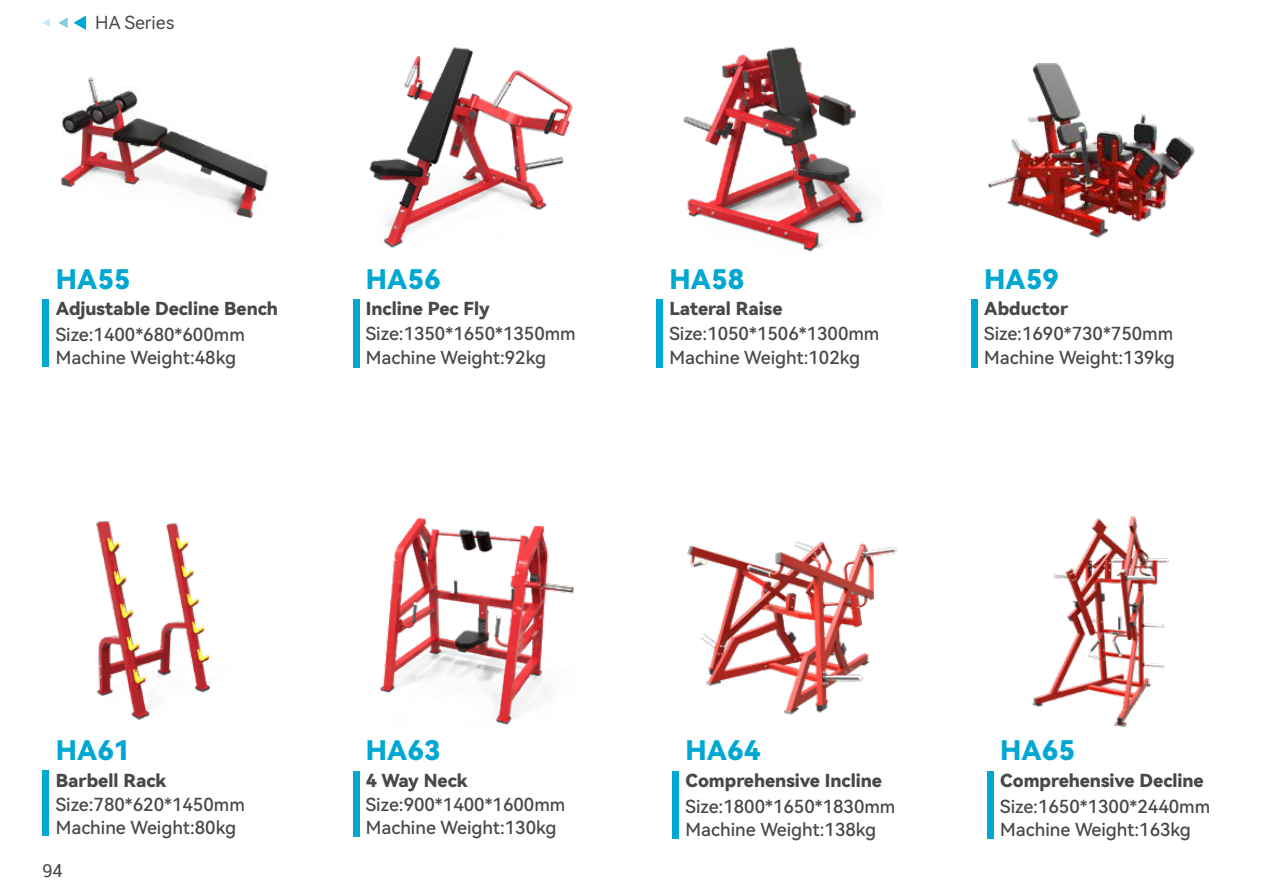
<style>
.page{position:relative;width:1263px;height:893px;background:#fff}
.page>*{position:absolute;margin:0;border:0;box-sizing:border-box;transform-origin:0 0}
.t1{font:27px "Harmony OS Sans SC Black";color:#00a7d3}
.t2{font:18px "Harmony OS Sans SC Medium";color:#484848}
.t3{font:18px "Harmony OS Sans SC Black";color:#484848}
.t4{font:18px "Harmony OS Sans SC";color:#484848}
.t5{font:18px "Roboto";color:#484848}
</style>
<div class="page">
<img style="left:96px;top:521px;width:114px;height:199px">
<div style="left:43px;top:771px;width:6px;height:65px;background:#00a7d3"></div>
<div style="left:353px;top:771px;width:6px;height:65px;background:#00a7d3"></div>
<img style="left:380px;top:517px;width:194px;height:208px">
<div style="left:672px;top:771px;width:7px;height:67px;background:#00a7d3"></div>
<img style="left:687px;top:541px;width:211px;height:174px">
<div style="left:987px;top:771px;width:7px;height:67px;background:#00a7d3"></div>
<img style="left:1032px;top:516px;width:137px;height:211px">
<div style="left:43px;top:299px;width:6px;height:67px;background:#00a7d3"></div>
<img style="left:60px;top:77px;width:208px;height:142px">
<img style="left:369px;top:47px;width:204px;height:201px">
<div style="left:353px;top:299px;width:6px;height:69px;background:#00a7d3"></div>
<img style="left:683px;top:46px;width:189px;height:206px">
<div style="left:656px;top:299px;width:7px;height:68px;background:#00a7d3"></div>
<div style="left:971px;top:299px;width:7px;height:68px;background:#00a7d3"></div>
<img style="left:988px;top:63px;width:207px;height:175px">
<svg style="left:74px;top:16px;width:12px;height:14px"></svg>
<svg style="left:58px;top:17px;width:10px;height:11px"></svg>
<svg style="left:43px;top:18px;width:7px;height:9px"></svg>
<p class="t4" style="left:95px;top:10px;width:80px">HA Series</p>
<h1 class="t1" style="left:56px;top:260px;width:76px">HA55</h1>
<h1 class="t1" style="left:366px;top:260px;width:76px">HA56</h1>
<h1 class="t1" style="left:669px;top:260px;width:76px">HA58</h1>
<h1 class="t1" style="left:984px;top:260px;width:76px">HA59</h1>
<p class="t3" style="left:56px;top:296px;width:224px">Adjustable Decline Bench</p>
<p class="t3" style="left:366px;top:296px;width:125px">Incline Pec Fly</p>
<p class="t3" style="left:669px;top:296px;width:115px">Lateral Raise</p>
<p class="t3" style="left:984px;top:296px;width:86px">Abductor</p>
<p class="t2" style="left:56px;top:322px;width:190px">Size:1400*680*600mm</p>
<p class="t2" style="left:366px;top:321px;width:211px">Size:1350*1650*1350mm</p>
<p class="t2" style="left:669px;top:321px;width:211px">Size:1050*1506*1300mm</p>
<p class="t2" style="left:984px;top:321px;width:190px">Size:1690*730*750mm</p>
<p class="t2" style="left:56px;top:345px;width:182px">Machine Weight:48kg</p>
<p class="t2" style="left:366px;top:344px;width:182px">Machine Weight:92kg</p>
<p class="t2" style="left:669px;top:344px;width:192px">Machine Weight:102kg</p>
<p class="t2" style="left:984px;top:344px;width:192px">Machine Weight:139kg</p>
<h1 class="t1" style="left:56px;top:732px;width:76px">HA61</h1>
<p class="t3" style="left:56px;top:768px;width:112px">Barbell Rack</p>
<h1 class="t1" style="left:366px;top:732px;width:76px">HA63</h1>
<h1 class="t1" style="left:685px;top:732px;width:76px">HA64</h1>
<h1 class="t1" style="left:1000px;top:732px;width:76px">HA65</h1>
<p class="t3" style="left:366px;top:768px;width:103px">4 Way Neck</p>
<p class="t3" style="left:686px;top:768px;width:198px">Comprehensive Incline</p>
<p class="t3" style="left:1000px;top:768px;width:205px">Comprehensive Decline</p>
<p class="t2" style="left:56px;top:792px;width:190px">Size:780*620*1450mm</p>
<p class="t2" style="left:366px;top:792px;width:201px">Size:900*1400*1600mm</p>
<p class="t2" style="left:686px;top:794px;width:211px">Size:1800*1650*1830mm</p>
<p class="t2" style="left:1000px;top:794px;width:211px">Size:1650*1300*2440mm</p>
<p class="t2" style="left:56px;top:815px;width:182px">Machine Weight:80kg</p>
<p class="t2" style="left:366px;top:815px;width:192px">Machine Weight:130kg</p>
<p class="t2" style="left:686px;top:817px;width:192px">Machine Weight:138kg</p>
<p class="t2" style="left:1000px;top:817px;width:192px">Machine Weight:163kg</p>
<p class="t5" style="left:43px;top:857px;width:22px">94</p>
</div>
